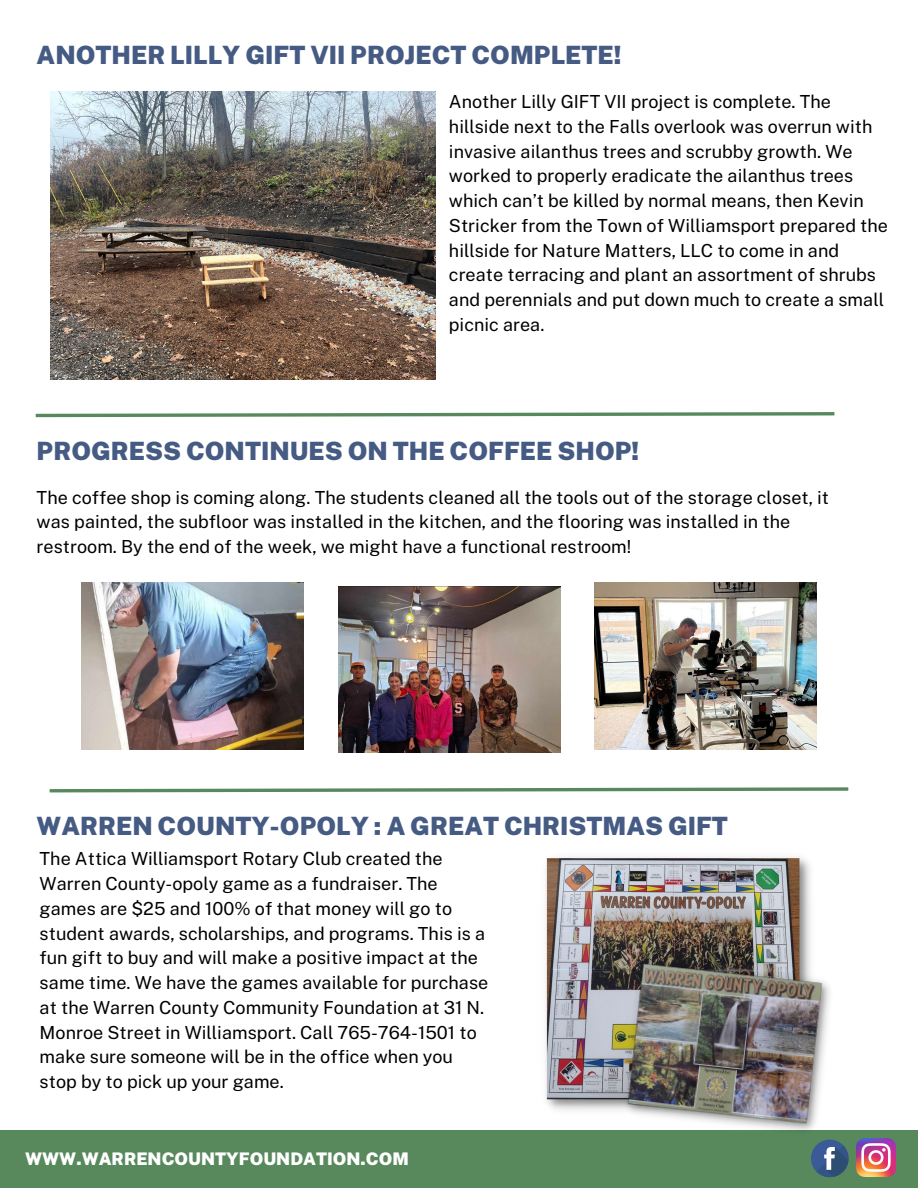
<style>
.page{position:relative;width:918px;height:1188px;background:#fff}
.page>*{position:absolute;margin:0;border:0;box-sizing:border-box;transform-origin:0 0}
.t1{font:900 25.2px "Public Sans";color:#465b84}
.t2{font:18px/24.8px "Public Sans";color:#000}
.t3{font:900 17.4px "Public Sans";color:#fff}
</style>
<div class="page">
<div style="left:0;top:1130px;width:918px;height:58px;background:#57895d"></div>
<div style="left:811px;top:1140px;width:38px;height:37px;background:#3a5a98;border-radius:50%"></div>
<svg style="left:816px;top:1145px;width:33px;height:33px"></svg>
<img style="left:857px;top:1138px;width:38px;height:39px">
<svg style="left:35px;top:412px;width:800px;height:6px"></svg>
<img style="left:50px;top:92px;width:385px;height:288px">
<img style="left:82px;top:583px;width:221px;height:166px">
<img style="left:338px;top:586px;width:222px;height:167px">
<img style="left:595px;top:583px;width:221px;height:166px">
<svg style="left:49px;top:787px;width:800px;height:6px"></svg>
<img style="left:546px;top:857px;width:265px;height:253px">
<img style="left:616px;top:952px;width:224px;height:191px">
<p class="t1" style="left:37px;top:40px;width:587px">ANOTHER LILLY GIFT VII PROJECT COMPLETE!</p>
<p class="t2" style="left:449px;top:89px;width:441px">Another Lilly GIFT VII project is complete. The hillside next to the Falls overlook was overrun with invasive ailanthus trees and scrubby growth. We worked to properly eradicate the ailanthus trees which can’t be killed by normal means, then Kevin Stricker from the Town of Williamsport prepared the hillside for Nature Matters, LLC to come in and create terracing and plant an assortment of shrubs and perennials and put down much to create a small picnic area.</p>
<p class="t1" style="left:37px;top:436px;width:604px">PROGRESS CONTINUES ON THE COFFEE SHOP!</p>
<p class="t2" style="left:37px;top:485px;width:794px">The coffee shop is coming along. The students cleaned all the tools out of the storage closet, it was painted, the subfloor was installed in the kitchen, and the flooring was installed in the restroom. By the end of the week, we might have a functional restroom!</p>
<p class="t1" style="left:37px;top:811px;width:693px">WARREN COUNTY-OPOLY : A GREAT CHRISTMAS GIFT</p>
<p class="t2" style="left:40px;top:847px;width:450px">The Attica Williamsport Rotary Club created the Warren County-opoly game as a fundraiser. The games are $25 and 100% of that money will go to student awards, scholarships, and programs. This is a fun gift to buy and will make a positive impact at the same time. We have the games available for purchase at the Warren County Community Foundation at 31 N.<br>Monroe Street in Williamsport. Call 765-764-1501 to make sure someone will be in the office when you stop by to pick up your game.</p>
<p class="t3" style="left:25px;top:1148px;width:385px">WWW.WARRENCOUNTYFOUNDATION.COM</p>
</div>
